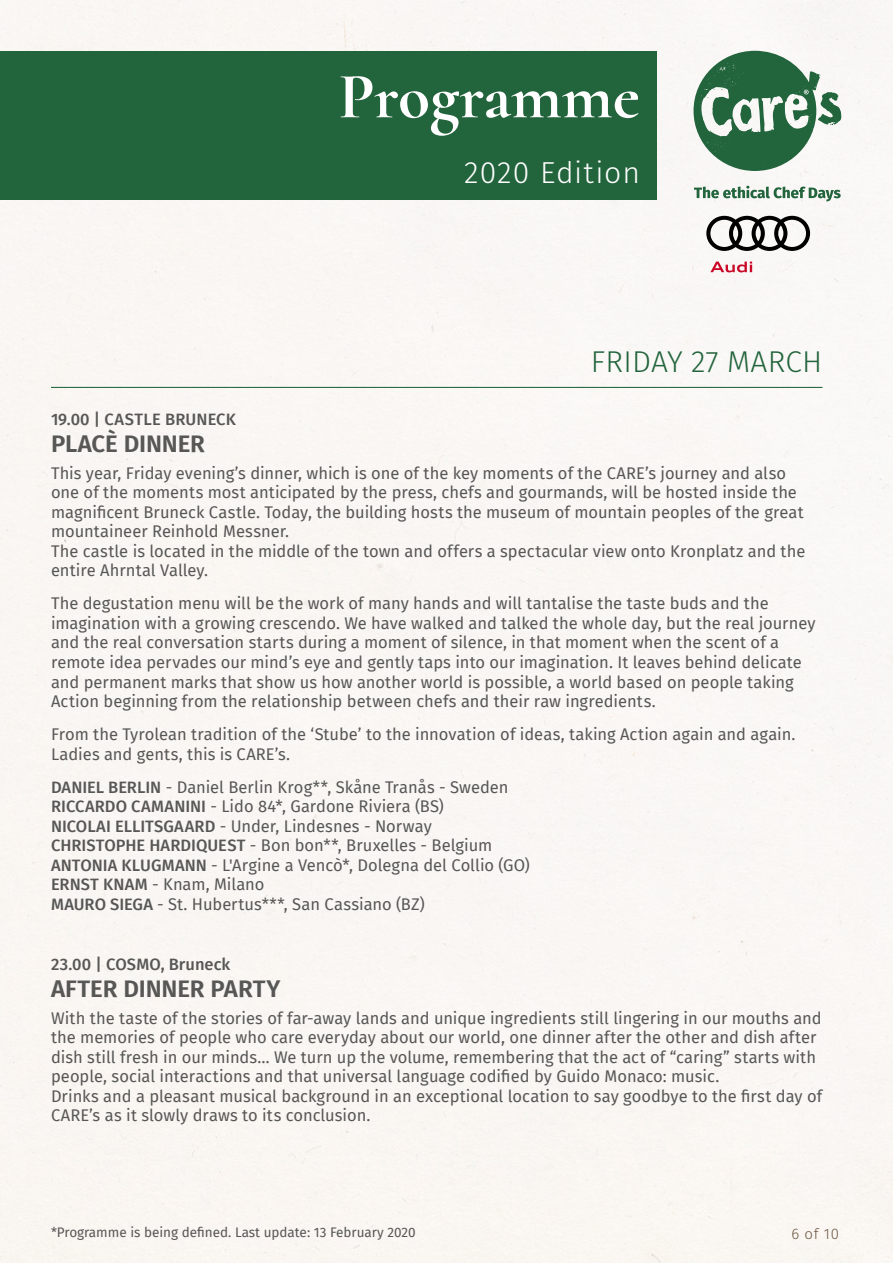
<style>
.page{position:relative;width:893px;height:1263px;background:#fff}
.page>*{position:absolute;margin:0;border:0;box-sizing:border-box;transform-origin:0 0}
.t1{font:700 65.4px "Cormorant";color:#fff}
.t2{font:300 30.15px "Fira Sans";letter-spacing:.03em;color:#fff}
.t3{font:300 30px "Fira Sans";letter-spacing:.01em;color:#22643c}
.t4{font:600 24px "Fira Sans";letter-spacing:-.01em;color:#575756}
.t5{font:16.5px/19.5px "Fira Sans";color:#575756}
.t6{font:500 16.5px "Fira Sans";letter-spacing:.01em;color:#575756}
.t7{font:300 15px "Fira Sans";color:#6c5840}
.t8{font:13.5px "Fira Sans";color:#575756}
.s1{font-weight:500}
</style>
<div class="page">
<div style="left:0;top:51px;width:657px;height:149px;background:#22643c"></div>
<svg style="left:693px;top:51px;width:148px;height:120px"></svg>
<svg style="left:710px;top:262px;width:42px;height:10px"></svg>
<svg style="left:706px;top:216px;width:104px;height:35px"></svg>
<svg style="left:694px;top:186px;width:147px;height:15px"></svg>
<div style="left:94px;top:1205px;width:407px;height:57px;background:#faf6f1"></div>
<hr style="left:51px;top:387px;width:771px;height:1px;background:#22643c">
<h1 class="t1" style="left:339px;top:56px;width:303px">Programme</h1>
<h2 class="t2" style="left:464px;top:151px;width:177px">2020 Edition</h2>
<h3 class="t3" style="left:591px;top:341px;width:233px">FRIDAY 27 MARCH</h3>
<p class="t6" style="left:51px;top:406px;width:186px">19.00 | CASTLE BRUNECK</p>
<h3 class="t4" style="left:51px;top:424px;width:155px">PLACÈ DINNER</h3>
<p class="t5" style="left:51px;top:463px;width:756px">This year, Friday evening’s dinner, which is one of the key moments of the CARE’s journey and also one of the moments most anticipated by the press, chefs and gourmands, will be hosted inside the magnificent Bruneck Castle. Today, the building hosts the museum of mountain peoples of the great mountaineer Reinhold Messner.<br>The castle is located in the middle of the town and offers a spectacular view onto Kronplatz and the entire Ahrntal Valley.</p>
<p class="t5" style="left:51px;top:593px;width:766px">The degustation menu will be the work of many hands and will tantalise the taste buds and the imagination with a growing crescendo. We have walked and talked the whole day, but the real journey and the real conversation starts during a moment of silence, in that moment when the scent of a remote idea pervades our mind’s eye and gently taps into our imagination. It leaves behind delicate and permanent marks that show us how another world is possible, a world based on people taking Action beginning from the relationship between chefs and their raw ingredients.</p>
<p class="t5" style="left:51px;top:724px;width:746px">From the Tyrolean tradition of the ‘Stube’ to the innovation of ideas, taking Action again and again.<br>Ladies and gents, this is CARE’s.</p>
<p class="t5" style="left:51px;top:776px;width:480px"><span class="s1">DANIEL BERLIN</span> - Daniel Berlin Krog**, Skåne Tranås - Sweden <span class="s1">RICCARDO CAMANINI</span> - Lido 84*, Gardone Riviera (BS)<br><span class="s1">NICOLAI ELLITSGAARD</span> - Under, Lindesnes - Norway <span class="s1">CHRISTOPHE HARDIQUEST</span> - Bon bon**, Bruxelles - Belgium <span class="s1">ANTONIA KLUGMANN</span> - L'Argine a Vencò*, Dolegna del Collio (GO)<br><span class="s1">ERNST KNAM</span> - Knam, Milano<br><span class="s1">MAURO SIEGA</span> - St. Hubertus***, San Cassiano (BZ)</p>
<p class="t6" style="left:51px;top:950px;width:181px">23.00 | COSMO, Bruneck</p>
<h3 class="t4" style="left:51px;top:968px;width:231px">AFTER DINNER PARTY</h3>
<p class="t5" style="left:51px;top:1007px;width:773px">With the taste of the stories of far-away lands and unique ingredients still lingering in our mouths and the memories of people who care everyday about our world, one dinner after the other and dish after dish still fresh in our minds… We turn up the volume, remembering that the act of “caring” starts with people, social interactions and that universal language codified by Guido Monaco: music.<br>Drinks and a pleasant musical background in an exceptional location to say goodbye to the first day of CARE’s as it slowly draws to its conclusion.</p>
<p class="t8" style="left:51px;top:1222px;width:366px">*Programme is being defined. Last update: 13 February 2020</p>
<p class="t7" style="left:791px;top:1223px;width:49px">6 of 10</p>
</div>
